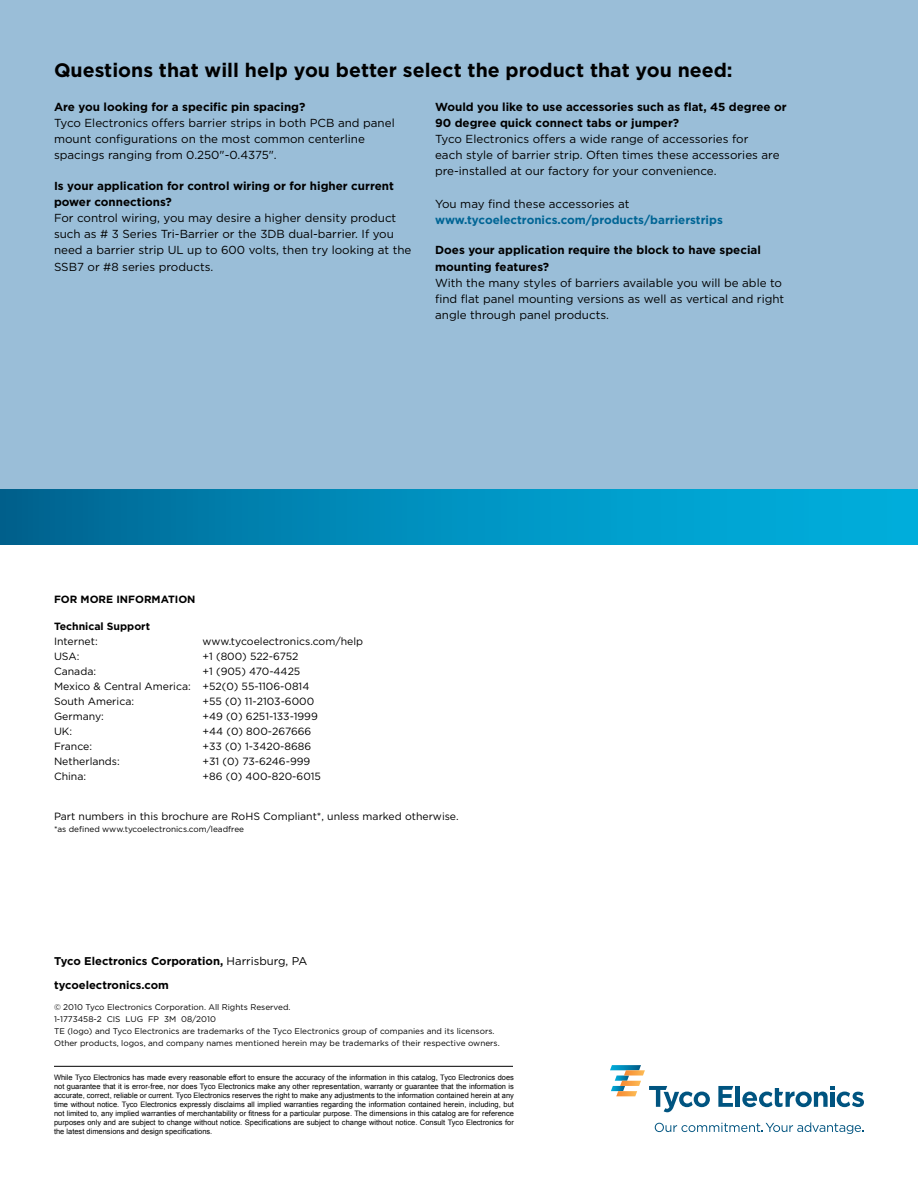
<style>
.page{position:relative;width:918px;height:1188px;background:#fff}
.page>*{position:absolute;margin:0;border:0;box-sizing:border-box;transform-origin:0 0}
.t1{font:700 19.5px "Gotham";color:#000}
.t2{font:11.7px/16px "Gotham";color:#000}
.t3{font:700 11.7px/16px "Gotham";color:#000}
.t4{font:700 11.7px "Gotham";color:#006595}
.t5{font:700 11.25px/24px "Gotham";color:#000}
.t6{font:10.5px/15px "Gotham";color:#000}
.t7{font:700 10.5px "Gotham";color:#000}
.t8{font:8.25px/12px "Gotham";color:#000}
.t9{font:7.5px/9px "Arial";color:#000;text-align:justify}
.s1{font-weight:400}
</style>
<div class="page">
<div style="left:0;top:0;width:918px;height:526px;background:#9abed8"></div>
<div style="left:0;top:490px;width:918px;height:54px;background:linear-gradient(to right,#006895,#00b6e4)"></div>
<svg style="left:718px;top:1086px;width:15px;height:21px"></svg>
<hr style="left:736px;top:1086px;width:4px;height:21px;background:#005480">
<svg style="left:742px;top:1086px;width:122px;height:21px"></svg>
<svg style="left:655px;top:1122px;width:208px;height:12px"></svg>
<svg style="left:610px;top:1065px;width:100px;height:47px"></svg>
<hr style="left:54px;top:1066px;width:459px;height:1px;background:#000">
<h1 class="t1" style="left:54px;top:59px;width:680px">Questions that will help you better select the product that you need:</h1>
<h2 class="t3" style="left:435px;top:98px;width:353px">Would you like to use accessories such as flat, 45 degree or<br>90 degree quick connect tabs or jumper?</h2>
<h2 class="t2" style="left:435px;top:131px;width:346px">Tyco Electronics offers a wide range of accessories for<br>each style of barrier strip. Often times these accessories are pre-installed at our factory for your convenience.</h2>
<h2 class="t2" style="left:435px;top:195px;width:196px">You may find these accessories at</h2>
<h2 class="t4" style="left:435px;top:213px;width:289px">www.tycoelectronics.com/products/barrierstrips</h2>
<h2 class="t3" style="left:435px;top:242px;width:327px">Does your application require the block to have special mounting features?</h2>
<h2 class="t2" style="left:435px;top:274px;width:351px">With the many styles of barriers available you will be able to find flat panel mounting versions as well as vertical and right angle through panel products.</h2>
<h2 class="t3" style="left:54px;top:98px;width:253px">Are you looking for a specific pin spacing?</h2>
<h2 class="t2" style="left:54px;top:115px;width:342px">Tyco Electronics offers barrier strips in both PCB and panel mount configurations on the most common centerline spacings ranging from 0.250"-0.4375".</h2>
<h2 class="t3" style="left:54px;top:178px;width:341px">Is your application for control wiring or for higher current power connections?</h2>
<h2 class="t2" style="left:54px;top:210px;width:359px">For control wiring, you may desire a higher density product such as # 3 Series Tri-Barrier or the 3DB dual-barrier. If you need a barrier strip UL up to 600 volts, then try looking at the SSB7 or #8 series products.</h2>
<h3 class="t7" style="left:54px;top:593px;width:143px">FOR MORE INFORMATION</h3>
<h3 class="t7" style="left:54px;top:620px;width:98px">Technical Support</h3>
<h3 class="t6" style="left:54px;top:633px;width:45px">Internet:</h3>
<h3 class="t6" style="left:203px;top:633px;width:162px">www.tycoelectronics.com/help</h3>
<h3 class="t6" style="left:54px;top:648px;width:27px">USA:</h3>
<h3 class="t6" style="left:203px;top:648px;width:97px">+1 (800) 522-6752</h3>
<h3 class="t6" style="left:54px;top:663px;width:44px">Canada:</h3>
<h3 class="t6" style="left:54px;top:663px;width:257px;text-indent:149px">+1 (905) 470-4425<br>Mexico &amp; Central America: +52(0) 55-1106-0814<br>South America:</h3>
<h3 class="t6" style="left:203px;top:693px;width:113px">+55 (0) 11-2103-6000</h3>
<h3 class="t6" style="left:54px;top:708px;width:51px">Germany:</h3>
<h3 class="t6" style="left:203px;top:708px;width:117px">+49 (0) 6251-133-1999</h3>
<h3 class="t6" style="left:54px;top:723px;width:20px">UK:</h3>
<h3 class="t6" style="left:203px;top:723px;width:110px">+44 (0) 800-267666</h3>
<h3 class="t6" style="left:54px;top:738px;width:40px">France:</h3>
<h3 class="t6" style="left:203px;top:738px;width:110px">+33 (0) 1-3420-8686</h3>
<h3 class="t6" style="left:54px;top:753px;width:67px">Netherlands:</h3>
<h3 class="t6" style="left:203px;top:753px;width:109px">+31 (0) 73-6246-999</h3>
<h3 class="t6" style="left:54px;top:768px;width:34px">China:</h3>
<h3 class="t6" style="left:203px;top:768px;width:120px">+86 (0) 400-820-6015</h3>
<h3 class="t6" style="left:54px;top:808px;width:406px">Part numbers in this brochure are RoHS Compliant*, unless marked otherwise.</h3>
<p class="t8" style="left:54px;top:822px;width:192px">*as defined www.tycoelectronics.com/leadfree</p>
<h3 class="t5" style="left:54px;top:949px;width:255px">Tyco Electronics Corporation, <span class="s1">Harrisburg, PA </span>tycoelectronics.com</h3>
<p class="t8" style="left:54px;top:1001px;width:447px">© 2010 Tyco Electronics Corporation. All Rights Reserved.<br>1-1773458-2 CIS LUG FP 3M 08/2010<br>TE (logo) and Tyco Electronics are trademarks of the Tyco Electronics group of companies and its licensors.<br>Other products, logos, and company names mentioned herein may be trademarks of their respective owners.</p>
<p class="t9" style="left:54px;top:1073px;width:461px">While Tyco Electronics has made every reasonable effort to ensure the accuracy of the information in this catalog, Tyco Electronics does not guarantee that it is error-free, nor does Tyco Electronics make any other representation, warranty or guarantee that the information is accurate, correct, reliable or current. Tyco Electronics reserves the right to make any adjustments to the information contained herein at any time without notice. Tyco Electronics expressly disclaims all implied warranties regarding the information contained herein, including, but not limited to, any implied warranties of merchantability or fitness for a particular purpose. The dimensions in this catalog are for reference purposes only and are subject to change without notice. Specifications are subject to change without notice. Consult Tyco Electronics for the latest dimensions and design specifications.</p>
</div>
